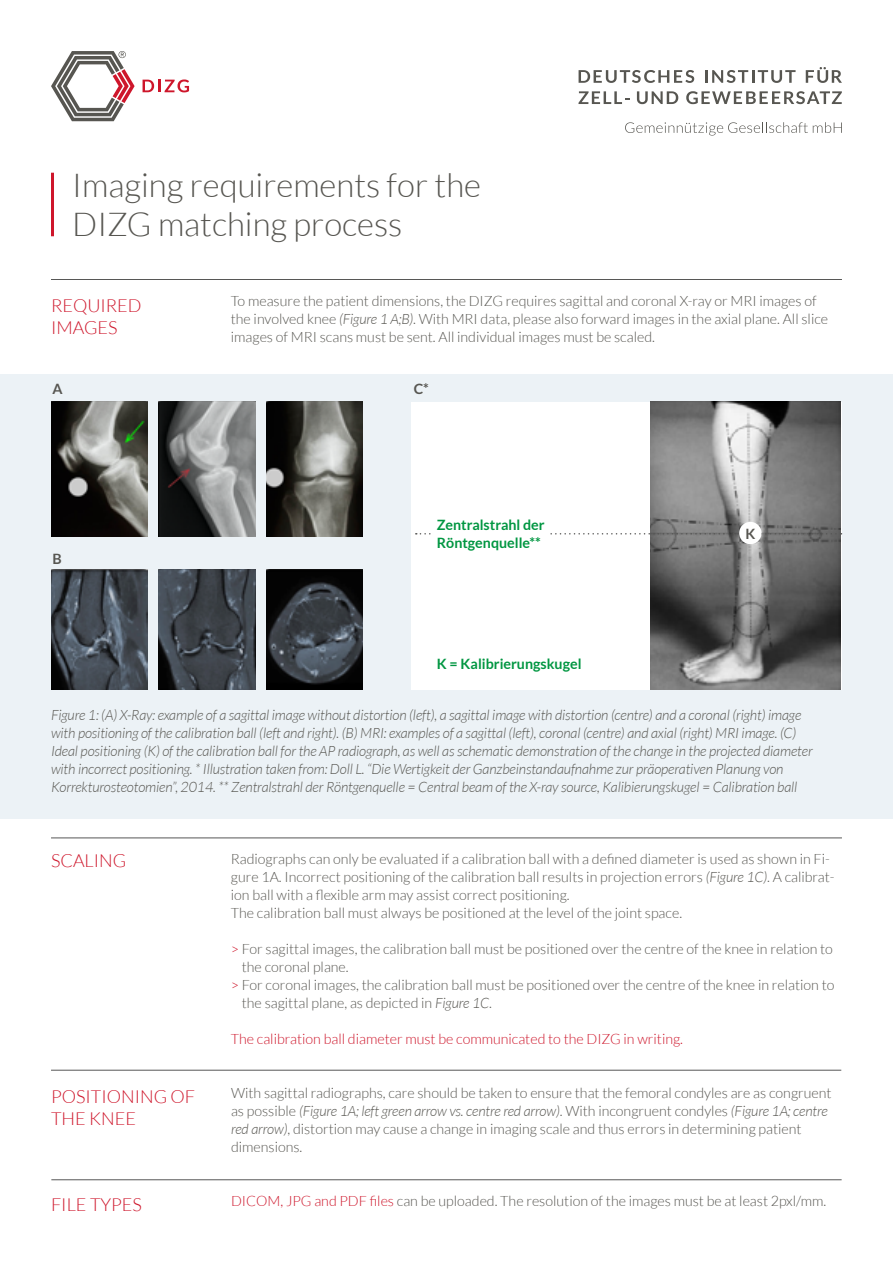
<style>
.page{position:relative;width:893px;height:1263px;background:#fff}
.page>*{position:absolute;margin:0;border:0;box-sizing:border-box;transform-origin:0 0}
.t1{font:300 33px/39px "Lato";color:#575651}
.t2{font:300 18px/22.5px "Lato";color:#ce162b}
.t3{font:300 14.25px/18px "Lato";color:#575651}
.t4{font:italic 300 14.25px/18px "Lato";letter-spacing:-.01em;color:#575651}
.t5{font:300 14.25px "Lato";color:#ce162b}
.t6{font:700 14.25px/18px "Lato";color:#009641}
.t7{font:700 14.25px "Lato";color:#575651}
.s1{font-style:italic}
.s2{color:#ce162b}
</style>
<div class="page">
<div style="left:0;top:374px;width:893px;height:445px;background:#ecf2f6"></div>
<div style="left:411px;top:402px;width:431px;height:288px;background:#fff"></div>
<img style="left:51px;top:402px;width:96px;height:134px">
<img style="left:51px;top:569px;width:96px;height:121px">
<img style="left:159px;top:402px;width:96px;height:134px">
<img style="left:159px;top:569px;width:96px;height:121px">
<img style="left:266px;top:402px;width:97px;height:134px">
<img style="left:650px;top:402px;width:190px;height:288px">
<img style="left:266px;top:569px;width:97px;height:121px">
<svg style="left:416px;top:533px;width:425px;height:1px"></svg>
<hr style="left:51px;top:279px;width:791px;height:1px;background:#575756">
<hr style="left:51px;top:837px;width:791px;height:1px;background:#575756">
<hr style="left:51px;top:1070px;width:790px;height:1px;background:#575756">
<hr style="left:51px;top:1179px;width:791px;height:1px;background:#575756">
<hr style="left:51px;top:173px;width:3px;height:63px;background:#ce162b">
<svg style="left:579px;top:70px;width:115px;height:13px"></svg>
<svg style="left:705px;top:70px;width:91px;height:13px"></svg>
<svg style="left:806px;top:67px;width:36px;height:16px"></svg>
<svg style="left:578px;top:91px;width:51px;height:13px"></svg>
<svg style="left:637px;top:91px;width:41px;height:13px"></svg>
<svg style="left:686px;top:91px;width:156px;height:13px"></svg>
<svg style="left:625px;top:122px;width:217px;height:14px"></svg>
<svg style="left:143px;top:79px;width:46px;height:13px"></svg>
<svg style="left:51px;top:51px;width:84px;height:70px"></svg>
<div style="left:739px;top:522px;width:22px;height:22px;background:#fff;border-radius:50%"></div>
<div style="left:433px;top:514px;width:116px;height:38px;background:#fff"></div>
<h1 class="t1" style="left:72px;top:166px;width:410px">Imaging requirements for the<br>DIZG matching process</h1>
<p class="t2" style="left:51px;top:294px;width:92px">REQUIRED<br>IMAGES</p>
<p class="t3" style="left:231px;top:292px;width:599px">To measure the patient dimensions, the DIZG requires sagittal and coronal X-ray or MRI images of the involved knee <span class="s1">(Figure 1 A;B).</span> With MRI data, please also forward images in the axial plane. All slice images of MRI scans must be sent. All individual images must be scaled.</p>
<p class="t7" style="left:52px;top:380px;width:12px">A</p>
<p class="t7" style="left:52px;top:550px;width:11px">B</p>
<p class="t7" style="left:414px;top:380px;width:17px">C*</p>
<p class="t6" style="left:437px;top:515px;width:109px">Zentralstrahl der<br>Röntgenquelle**</p>
<p class="t7" style="left:745px;top:525px;width:11px">K</p>
<p class="t6" style="left:437px;top:655px;width:146px">K = Kalibrierungskugel</p>
<p class="t4" style="left:51px;top:706px;width:763px">Figure 1: (A) X-Ray: example of a sagittal image without distortion (left), a sagittal image with distortion (centre) and a coronal (right) image with positioning of the calibration ball (left and right). (B) MRI: examples of a sagittal (left), coronal (centre) and axial (right) MRI image. (C)<br>Ideal positioning (K) of the calibration ball for the AP radiograph, as well as schematic demonstration of the change in the projected diameter with incorrect positioning. * Illustration taken from: Doll L. “Die Wertigkeit der Ganzbeinstandaufnahme zur präoperativen Planung von Korrekturosteotomien”, 2014. ** Zentralstrahl der Röntgenquelle = Central beam of the X-ray source, Kalibierungskugel = Calibration ball</p>
<p class="t2" style="left:51px;top:850px;width:77px">SCALING</p>
<p class="t3" style="left:231px;top:850px;width:605px">Radiographs can only be evaluated if a calibration ball with a defined diameter is used as shown in Fi&shy;gure 1A. Incorrect positioning of the calibration ball results in projection errors <span class="s1">(Figure 1C)</span>. A calibrat&shy;ion ball with a flexible arm may assist correct positioning.<br>The calibration ball must always be positioned at the level of the joint space.</p>
<p class="t3" style="left:231px;top:940px;width:604px"><span class="s2">&gt;</span> For sagittal images, the calibration ball must be positioned over the centre of the knee in relation to</p>
<p class="t3" style="left:242px;top:958px;width:108px">the coronal plane.</p>
<p class="t3" style="left:231px;top:976px;width:605px"><span class="s2">&gt;</span> For coronal images, the calibration ball must be positioned over the centre of the knee in relation to</p>
<p class="t3" style="left:242px;top:994px;width:251px">the sagittal plane, as depicted in <span class="s1">Figure 1C</span>.</p>
<p class="t5" style="left:231px;top:1031px;width:454px">The calibration ball diameter must be communicated to the DIZG in writing.</p>
<p class="t2" style="left:51px;top:1085px;width:146px">POSITIONING OF<br>THE KNEE</p>
<p class="t3" style="left:231px;top:1084px;width:602px">With sagittal radiographs, care should be taken to ensure that the femoral condyles are as congruent as possible <span class="s1">(Figure 1A; left green arrow vs. centre red arrow)</span>. With incongruent condyles <span class="s1">(Figure 1A; centre red arrow)</span>, distortion may cause a change in imaging scale and thus errors in determining patient dimensions.</p>
<p class="t2" style="left:51px;top:1193px;width:92px">FILE TYPES</p>
<p class="t3" style="left:231px;top:1192px;width:597px"><span class="s2">DICOM, JPG and PDF files</span> can be uploaded. The resolution of the images must be at least 2pxl/mm.</p>
</div>
